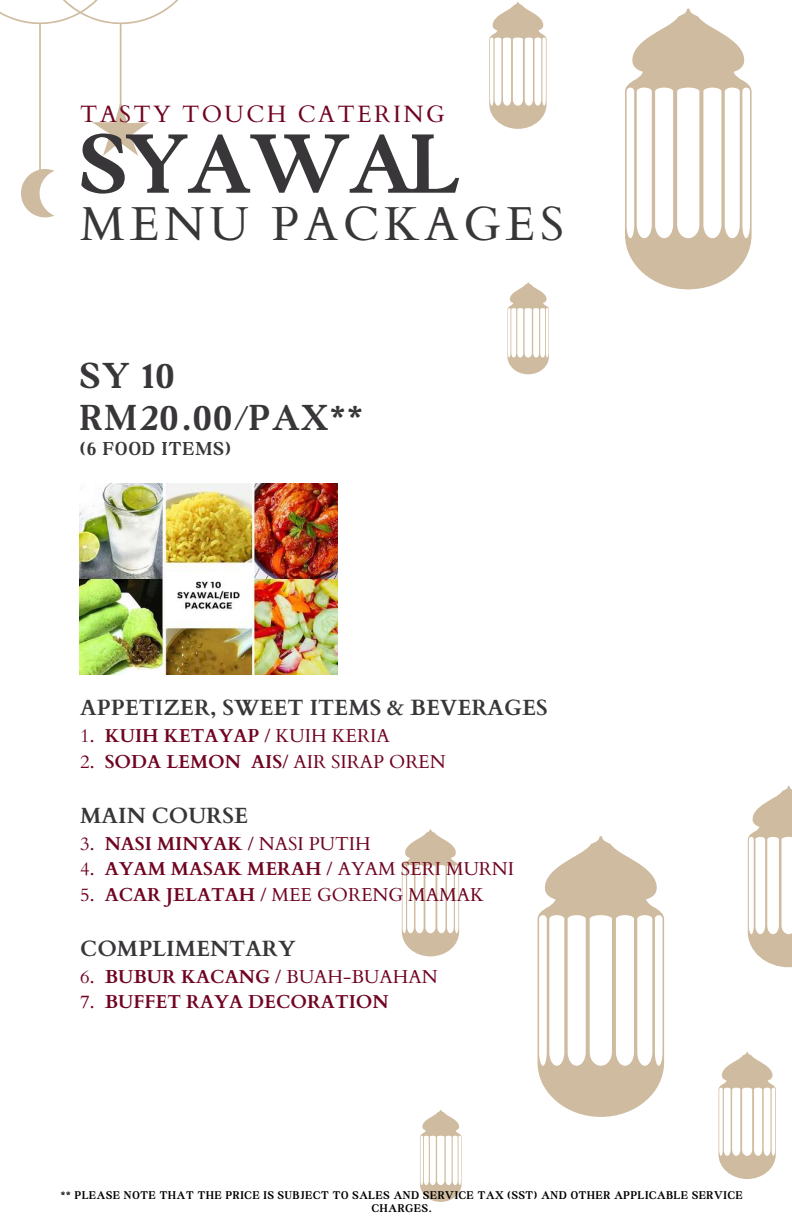
<style>
.page{position:relative;width:792px;height:1225px;background:#fff}
.page>*{position:absolute;margin:0;border:0;box-sizing:border-box;transform-origin:0 0}
.t1{font:700 89.6px "Boston Angel";color:#393639}
.t2{font:47.6px "Cardo";letter-spacing:.1em;color:#393639}
.t3{font:700 38.6px/42px "Boston Angel";letter-spacing:.07em;color:#393639}
.t4{font:23.6px "Cardo";letter-spacing:.1em;color:#700421}
.t5{font:700 22px "Cardo";color:#393639}
.t6{font:700 20px "Boston Angel";letter-spacing:.07em;color:#393639}
.t7{font:18.7px "Cardo";color:#700421}
.t8{font:700 18.7px "Cardo";color:#700421}
.t9{font:700 12px/12.8px "Boston Angel";letter-spacing:.07em;color:#000;text-align:center}
.s1{font-weight:700}
.s2{font-weight:400}
</style>
<div class="page">
<svg style="left:0;top:0;width:179px;height:217px"></svg>
<svg style="left:625px;top:9px;width:127px;height:280px"></svg>
<svg style="left:489px;top:2px;width:58px;height:127px"></svg>
<svg style="left:507px;top:282px;width:42px;height:92px"></svg>
<svg style="left:538px;top:836px;width:126px;height:280px"></svg>
<svg style="left:402px;top:829px;width:57px;height:127px"></svg>
<svg style="left:719px;top:1052px;width:57px;height:126px"></svg>
<svg style="left:748px;top:786px;width:44px;height:180px"></svg>
<svg style="left:420px;top:1109px;width:42px;height:92px"></svg>
<img style="left:79px;top:483px;width:259px;height:191px">
<p class="t4" style="left:80px;top:99px;width:366px">TASTY TOUCH CATERING</p>
<h1 class="t1" style="left:80px;top:110px;width:381px">SYAWAL</h1>
<h2 class="t2" style="left:80px;top:192px;width:485px">MENU PACKAGES</h2>
<h3 class="t3" style="left:80px;top:354px;width:283px">SY 10<br>RM20.00/PAX**</h3>
<p class="t6" style="left:80px;top:437px;width:152px">(6 FOOD ITEMS)</p>
<p class="t5" style="left:80px;top:693px;width:469px">APPETIZER, SWEET ITEMS &amp; BEVERAGES</p>
<p class="t7" style="left:80px;top:723px;width:311px">1. <span class="s1">KUIH KETAYAP</span> / KUIH KERIA</p>
<p class="t7" style="left:80px;top:749px;width:367px">2. <span class="s1">SODA LEMON AIS</span>/ AIR SIRAP OREN</p>
<p class="t5" style="left:80px;top:800px;width:169px">MAIN COURSE</p>
<p class="t7" style="left:80px;top:831px;width:292px">3. <span class="s1">NASI MINYAK</span> / NASI PUTIH</p>
<p class="t7" style="left:80px;top:856px;width:435px">4. <span class="s1">AYAM MASAK MERAH</span> / AYAM SERI MURNI</p>
<p class="t7" style="left:80px;top:882px;width:405px">5. <span class="s1">ACAR JELATAH</span> / MEE GORENG MAMAK</p>
<p class="t5" style="left:80px;top:933px;width:217px">COMPLIMENTARY</p>
<p class="t7" style="left:80px;top:963px;width:359px">6. <span class="s1">BUBUR KACANG</span> / BUAH-BUAHAN</p>
<p class="t8" style="left:80px;top:989px;width:310px"><span class="s2">7.</span> BUFFET RAYA DECORATION</p>
<p class="t9" style="left:61px;top:1188px;width:683px">** PLEASE NOTE THAT THE PRICE IS SUBJECT TO SALES AND SERVICE TAX (SST) AND OTHER APPLICABLE SERVICE<br>CHARGES.</p>
</div>
